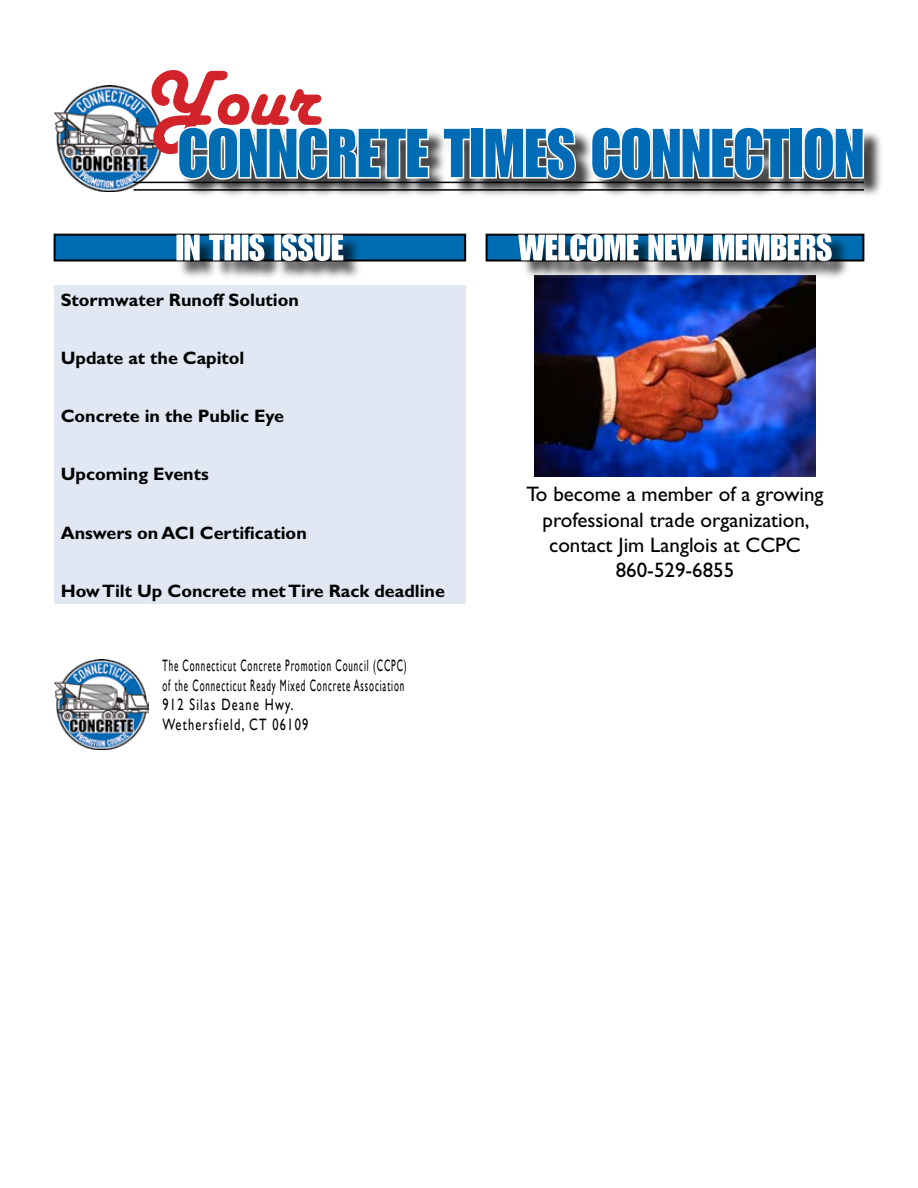
<style>
.page{position:relative;width:918px;height:1188px;background:#fff}
.page>*{position:absolute;margin:0;border:0;box-sizing:border-box;transform-origin:0 0}
.t1{font:81px "Harlow Solid";color:#d2232a}
.t2{font:67.5px "GENUINE";color:#006cb8;scale:.95 1}
.t3{font:21px/25.2px "Gill Sans";color:#000;text-align:center}
.t4{font:700 18px "Gill Sans";color:#000}
.t5{font:16.5px/19.8px "Gill Sans";letter-spacing:.1em;color:#000;scale:.54 1}
.s1{color:#006db2}
</style>
<div class="page">
<img style="left:54px;top:86px;width:111px;height:105px">
<div style="left:136px;top:183px;width:747px;height:28px;background:#fff"></div>
<hr style="left:134px;top:182px;width:730px;height:1px;background:#000">
<hr style="left:134px;top:189px;width:730px;height:2px;background:#000">
<img style="left:54px;top:659px;width:94px;height:90px">
<img style="left:535px;top:281px;width:280px;height:195px">
<div style="left:54px;top:285px;width:412px;height:318px;background:#e1e7f3"></div>
<div style="left:178px;top:236px;width:185px;height:45px;background:#000;opacity:.75"></div>
<svg style="left:54px;top:234px;width:412px;height:27px"></svg>
<div style="left:520px;top:236px;width:332px;height:45px;background:#000;opacity:.75"></div>
<svg style="left:486px;top:234px;width:378px;height:27px"></svg>
<div style="left:178px;top:127px;width:706px;height:73px;background:#000;opacity:.75"></div>
<svg style="left:178px;top:127px;width:253px;height:54px"></svg>
<svg style="left:441px;top:127px;width:32px;height:53px"></svg>
<div style="left:470px;top:127px;width:14px;height:52px;border:3px solid #fff"></div>
<svg style="left:482px;top:127px;width:96px;height:58px"></svg>
<svg style="left:589px;top:127px;width:203px;height:54px"></svg>
<div style="left:789px;top:127px;width:15px;height:52px;border:3px solid #fff"></div>
<svg style="left:802px;top:127px;width:64px;height:54px"></svg>
<h1 class="t1" style="left:141px;top:54px;width:180px">Your</h1>
<h2 class="t2" style="left:178px;top:114px;width:724px"><span class="s1">CONNCRETE</span> TIMES CONNECTION</h2>
<p class="t4" style="left:61px;top:289px;width:240px">Stormwater Runoff Solution</p>
<p class="t4" style="left:61px;top:347px;width:185px">Update at the Capitol</p>
<p class="t4" style="left:61px;top:405px;width:225px">Concrete in the Public Eye</p>
<p class="t4" style="left:61px;top:464px;width:150px">Upcoming Events</p>
<p class="t4" style="left:61px;top:522px;width:248px">Answers on ACI Certification</p>
<p class="t4" style="left:61px;top:580px;width:386px">How Tilt Up Concrete met Tire Rack deadline</p>
<p class="t5" style="left:162px;top:655px;width:454px">The Connecticut Concrete Promotion Council (CCPC) of the Connecticut Ready Mixed Concrete Association 912 Silas Deane Hwy.<br>Wethersfield, CT 06109</p>
<p class="t3" style="left:526px;top:482px;width:299px">To become a member of a growing professional trade organization, contact Jim Langlois at CCPC<br>860-529-6855</p>
</div>
